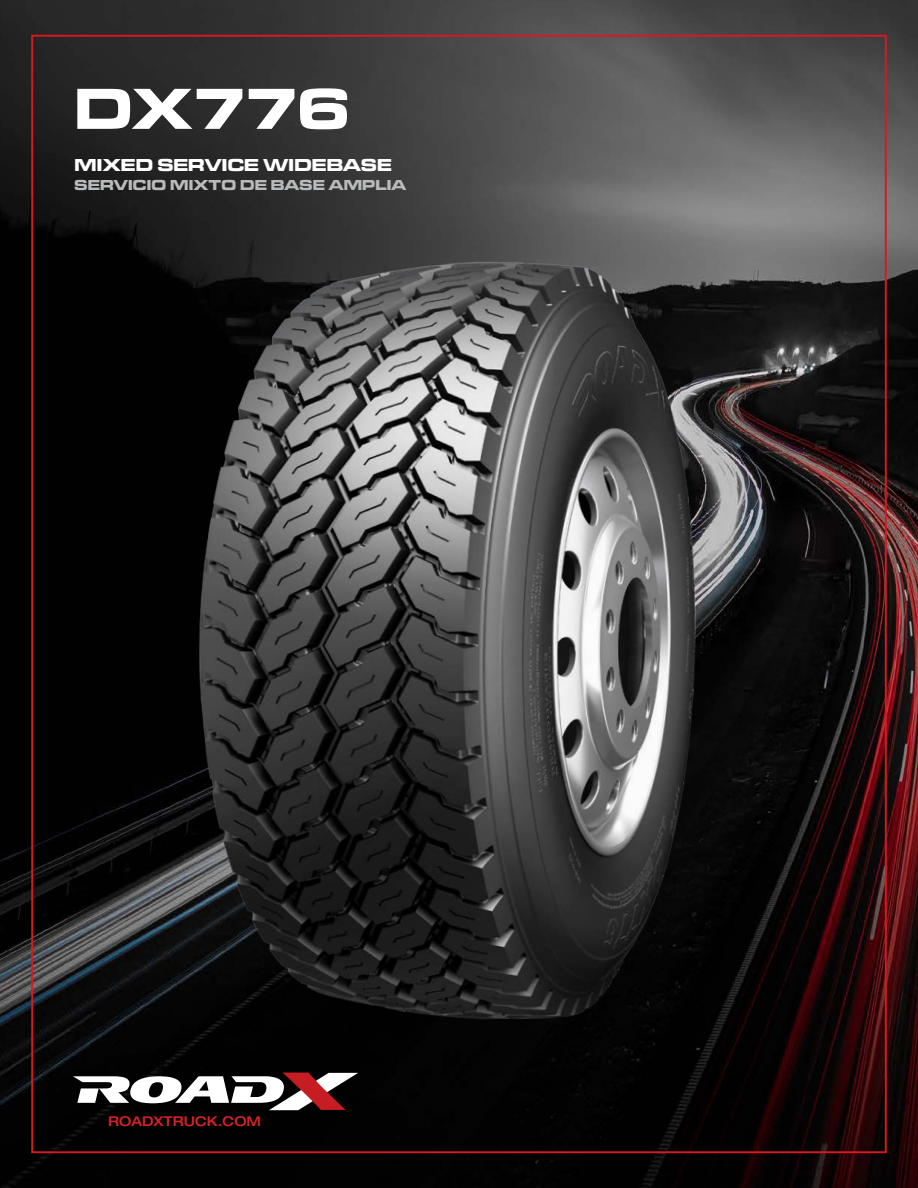
<style>
.page{position:relative;width:918px;height:1188px;background:#fff}
.page>*{position:absolute;margin:0;border:0;box-sizing:border-box;transform-origin:0 0}
.t1{font:700 expanded 60px "Microgramma DOT";letter-spacing:-.015em;color:#fff}
.t2{font:700 expanded 18px "Microgramma DOT";letter-spacing:.015em;color:#fff}
.t3{font:700 expanded 15px "Microgramma DOT";letter-spacing:.015em;color:#b8babc}
.t4{font:500 expanded 13.5px "Helvetica Neue LT Std";color:#da2128}
</style>
<div class="page">
<img style="left:0;top:0;width:918px;height:1188px">
<img style="left:118px;top:222px;width:635px;height:846px">
<svg style="left:73px;top:1073px;width:285px;height:37px"></svg>
<h1 class="t1" style="left:75px;top:68px;width:278px">DX776</h1>
<p class="t2" style="left:75px;top:153px;width:318px">MIXED SERVICE WIDEBASE</p>
<p class="t3" style="left:75px;top:175px;width:25px">SERVICI</p>
<p class="t3" style="left:152px;top:175px;width:33px">O MIX</p>
<p class="t3" style="left:209px;top:175px;width:77px">TO DE BASE</p>
<p class="t3" style="left:329px;top:175px;width:69px">AMPLIA</p>
<p class="t4" style="left:108px;top:1113px;width:154px">ROADXTRUCK.COM</p>
</div>
